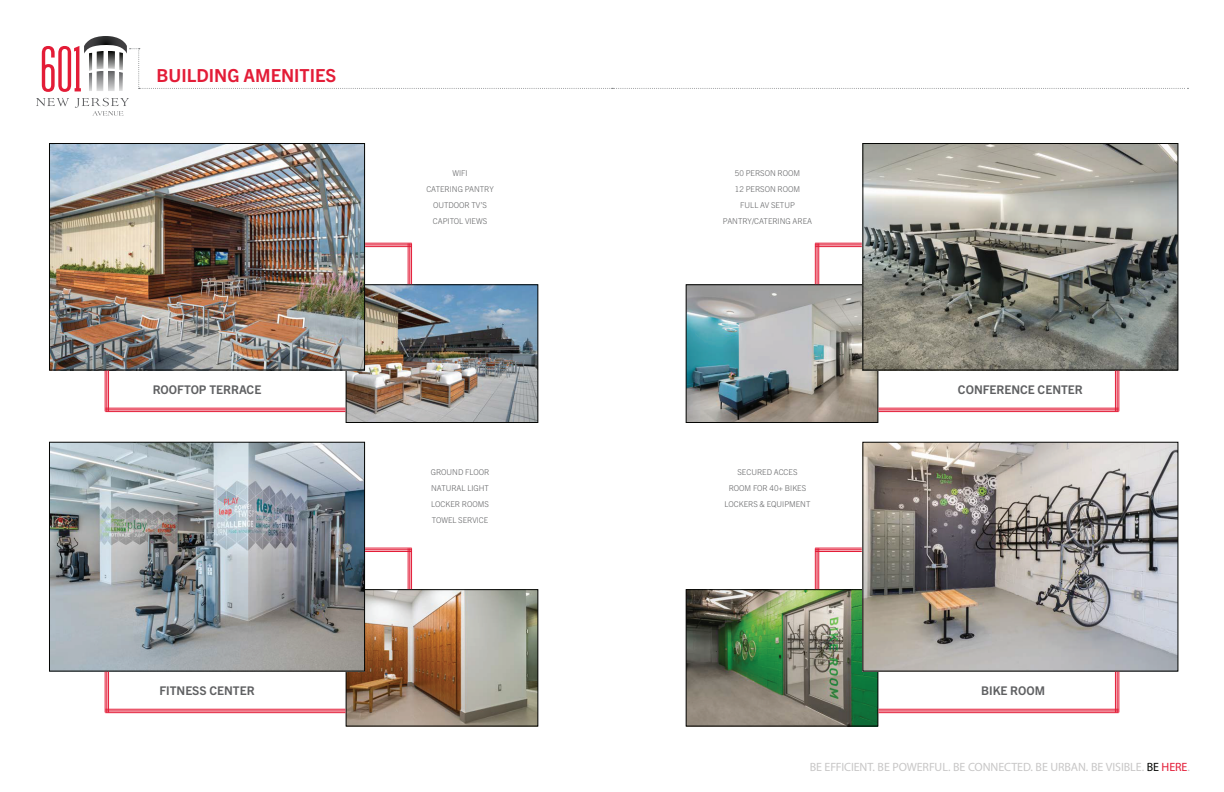
<style>
.page{position:relative;width:1224px;height:792px;background:#fff}
.page>*{position:absolute;margin:0;border:0;box-sizing:border-box;transform-origin:0 0}
.t1{font:700 18px "Trade Gothic Next LT Pro";color:#e31c37}
.t2{font:12px "Myriad Pro";letter-spacing:-.005em;color:#c8c7c7}
.t3{font:700 12px "Trade Gothic Next LT Pro";color:#5f6062}
.t4{font:300 8px/16px "Trade Gothic Next LT Pro";color:#5f6062;text-align:center}
.s1{color:#040503}
.s2{color:#e31c37}
</style>
<div class="page">
<svg style="left:36px;top:98px;width:33px;height:8px"></svg>
<svg style="left:75px;top:98px;width:54px;height:17px"></svg>
<svg style="left:42px;top:36px;width:1147px;height:56px"></svg>
<img style="left:348px;top:286px;width:188px;height:135px">
<div style="left:346px;top:284px;width:192px;height:139px;border:1px solid #040503"></div>
<img style="left:348px;top:591px;width:188px;height:134px">
<div style="left:346px;top:589px;width:192px;height:138px;border:1px solid #040503"></div>
<img style="left:51px;top:145px;width:312px;height:224px">
<div style="left:49px;top:143px;width:316px;height:228px;border:1px solid #040503"></div>
<img style="left:51px;top:444px;width:312px;height:226px">
<div style="left:49px;top:442px;width:316px;height:230px;border:1px solid #040503"></div>
<hr style="left:105px;top:408px;width:241px;height:1px;background:#e31c37">
<hr style="left:105px;top:409px;width:241px;height:1px;background:#e31c37">
<hr style="left:105px;top:411px;width:241px;height:1px;background:#e31c37">
<hr style="left:105px;top:371px;width:1px;height:40px;background:#e31c37">
<hr style="left:106px;top:371px;width:1px;height:40px;background:#e31c37">
<hr style="left:108px;top:371px;width:1px;height:40px;background:#e31c37">
<hr style="left:105px;top:709px;width:241px;height:1px;background:#e31c37">
<hr style="left:105px;top:710px;width:241px;height:2px;background:#e31c37">
<hr style="left:105px;top:712px;width:241px;height:1px;background:#e31c37">
<hr style="left:105px;top:672px;width:1px;height:40px;background:#e31c37">
<hr style="left:106px;top:672px;width:1px;height:40px;background:#e31c37">
<hr style="left:108px;top:672px;width:1px;height:40px;background:#e31c37">
<hr style="left:365px;top:246px;width:47px;height:1px;background:#e31c37">
<hr style="left:365px;top:244px;width:47px;height:1px;background:#e31c37">
<hr style="left:365px;top:243px;width:47px;height:1px;background:#e31c37">
<hr style="left:411px;top:243px;width:1px;height:41px;background:#e31c37">
<hr style="left:409px;top:243px;width:1px;height:41px;background:#e31c37">
<hr style="left:408px;top:243px;width:1px;height:41px;background:#e31c37">
<hr style="left:365px;top:551px;width:47px;height:1px;background:#e31c37">
<hr style="left:365px;top:549px;width:47px;height:1px;background:#e31c37">
<hr style="left:365px;top:548px;width:47px;height:1px;background:#e31c37">
<hr style="left:411px;top:548px;width:1px;height:41px;background:#e31c37">
<hr style="left:409px;top:548px;width:1px;height:41px;background:#e31c37">
<hr style="left:408px;top:548px;width:1px;height:41px;background:#e31c37">
<img style="left:688px;top:591px;width:188px;height:134px">
<div style="left:686px;top:589px;width:192px;height:138px;border:1px solid #040503"></div>
<img style="left:688px;top:286px;width:188px;height:135px">
<div style="left:686px;top:284px;width:192px;height:139px;border:1px solid #040503"></div>
<img style="left:864px;top:145px;width:312px;height:224px">
<div style="left:862px;top:143px;width:316px;height:228px;border:1px solid #040503"></div>
<img style="left:864px;top:444px;width:312px;height:226px">
<div style="left:862px;top:442px;width:316px;height:230px;border:1px solid #040503"></div>
<hr style="left:878px;top:709px;width:241px;height:1px;background:#e31c37">
<hr style="left:878px;top:710px;width:241px;height:2px;background:#e31c37">
<hr style="left:878px;top:712px;width:241px;height:1px;background:#e31c37">
<hr style="left:1119px;top:672px;width:1px;height:40px;background:#e31c37">
<hr style="left:1117px;top:672px;width:1px;height:40px;background:#e31c37">
<hr style="left:1115px;top:672px;width:1px;height:40px;background:#e31c37">
<hr style="left:878px;top:408px;width:241px;height:1px;background:#e31c37">
<hr style="left:878px;top:409px;width:241px;height:1px;background:#e31c37">
<hr style="left:878px;top:411px;width:241px;height:1px;background:#e31c37">
<hr style="left:1119px;top:371px;width:1px;height:40px;background:#e31c37">
<hr style="left:1117px;top:371px;width:1px;height:40px;background:#e31c37">
<hr style="left:1115px;top:371px;width:1px;height:40px;background:#e31c37">
<hr style="left:815px;top:246px;width:47px;height:1px;background:#e31c37">
<hr style="left:815px;top:244px;width:47px;height:1px;background:#e31c37">
<hr style="left:815px;top:243px;width:47px;height:1px;background:#e31c37">
<hr style="left:815px;top:243px;width:1px;height:41px;background:#e31c37">
<hr style="left:816px;top:243px;width:2px;height:41px;background:#e31c37">
<hr style="left:818px;top:243px;width:1px;height:41px;background:#e31c37">
<hr style="left:815px;top:551px;width:47px;height:1px;background:#e31c37">
<hr style="left:815px;top:549px;width:47px;height:1px;background:#e31c37">
<hr style="left:815px;top:548px;width:47px;height:1px;background:#e31c37">
<hr style="left:815px;top:548px;width:1px;height:41px;background:#e31c37">
<hr style="left:816px;top:548px;width:2px;height:41px;background:#e31c37">
<hr style="left:818px;top:548px;width:1px;height:41px;background:#e31c37">
<h1 class="t1" style="left:157px;top:63px;width:181px">BUILDING AMENITIES</h1>
<h2 class="t3" style="left:153px;top:381px;width:110px">ROOFTOP TERRACE</h2>
<h2 class="t3" style="left:159px;top:682px;width:97px">FITNESS CENTER</h2>
<p class="t4" style="left:426px;top:164px;width:69px">WIFI<br>CATERING PANTRY<br>OUTDOOR TV’S<br>CAPITOL VIEWS</p>
<p class="t4" style="left:431px;top:464px;width:60px;text-align:justify">GROUND FLOOR NATURAL LIGHT LOCKER ROOMS TOWEL SERVICE</p>
<p class="t4" style="left:723px;top:164px;width:91px">50 PERSON ROOM<br>12 PERSON ROOM<br>FULL AV SETUP<br>PANTRY/CATERING AREA</p>
<p class="t4" style="left:725px;top:464px;width:87px">SECURED ACCES<br>ROOM FOR 40+ BIKES<br>LOCKERS &amp; EQUIPMENT</p>
<h2 class="t3" style="left:958px;top:381px;width:126px">CONFERENCE CENTER</h2>
<h2 class="t3" style="left:981px;top:682px;width:65px">BIKE ROOM</h2>
<h2 class="t2" style="left:810px;top:760px;width:382px">BE EFFICIENT. BE POWERFUL. BE CONNECTED. BE URBAN. BE VISIBLE. <span class="s1">BE</span> <span class="s2">HERE</span>.</h2>
</div>
